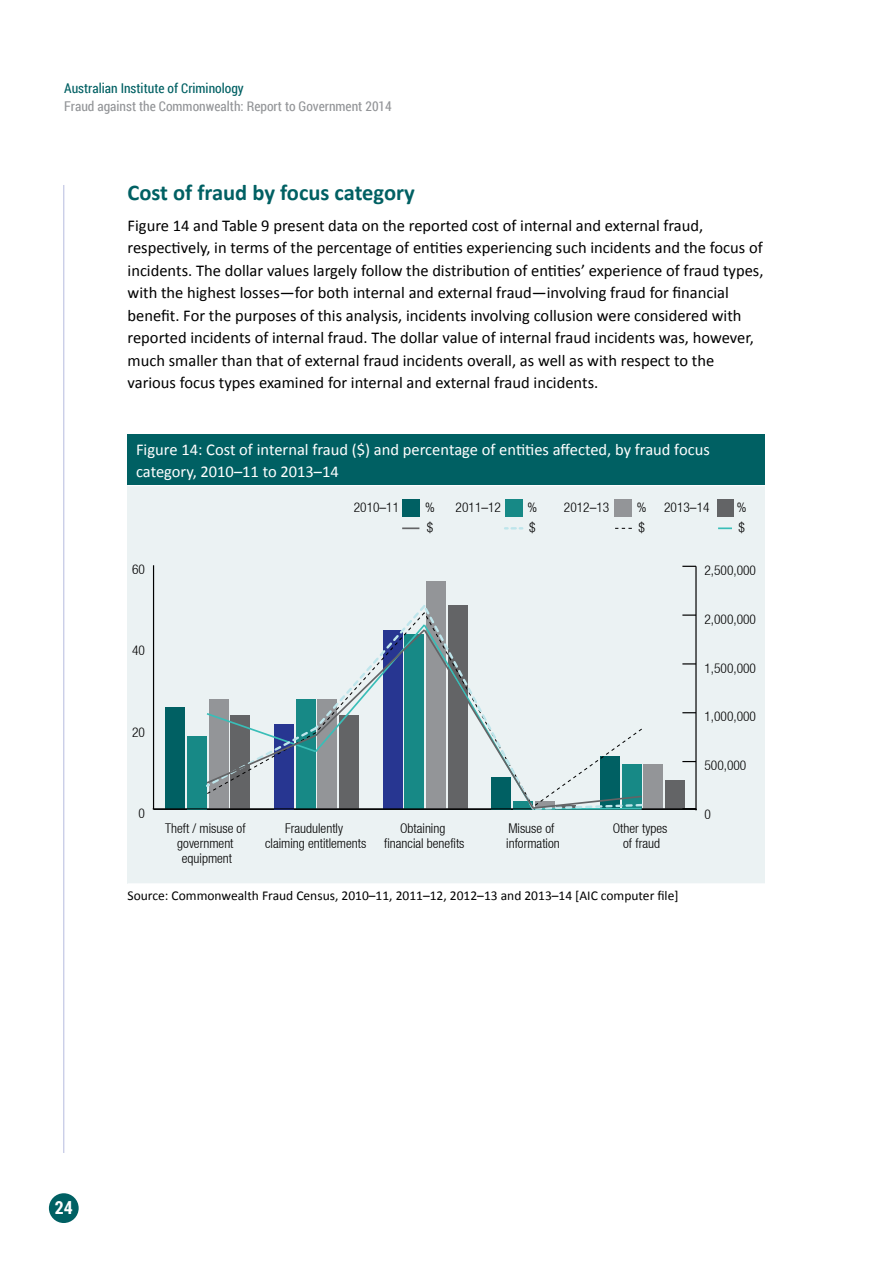
<style>
.page{position:relative;width:893px;height:1263px;background:#fff}
.page>*{position:absolute;margin:0;border:0;box-sizing:border-box;transform-origin:0 0}
.t1{font:700 22.5px "Calibri";color:#006063}
.t2{font:700 18px "Roboto Condensed";color:#fff}
.Body{font:16.5px/22.5px "Calibri";color:#000}
.Table_H1{font:16.5px/22.5px "Calibri";color:#fff}
.t3{font:300 condensed 13.5px/15.1px "Helvetica Neue LT";color:#000;text-align:center}
.Table_notes{font:13.5px "Calibri";color:#000}
.t4{font:13.5px "Roboto Condensed";color:#939598}
.t5{font:13.5px "Roboto Condensed";color:#006063}
</style>
<div class="page">
<hr style="left:63px;top:185px;width:1px;height:968px;background:#bbc0e1">
<div style="left:128px;top:434px;width:637px;height:52px;background:#006063"></div>
<div style="left:128px;top:486px;width:637px;height:398px;background:#ebf2f3"></div>
<hr style="left:128px;top:485px;width:637px;height:1px;background:#fff">
<hr style="left:128px;top:883px;width:637px;height:1px;background:#fff">
<hr style="left:153px;top:565px;width:1px;height:244px;background:#000">
<div style="left:717px;top:499px;width:17px;height:17px;background:#636466"></div>
<div style="left:665px;top:780px;width:20px;height:29px;background:#636466"></div>
<div style="left:426px;top:581px;width:20px;height:228px;background:#939598"></div>
<div style="left:644px;top:765px;width:19px;height:44px;background:#939598"></div>
<div style="left:187px;top:736px;width:20px;height:73px;background:#178986"></div>
<div style="left:165px;top:708px;width:20px;height:101px;background:#006063"></div>
<hr style="left:153px;top:809px;width:543px;height:1px;background:#000">
<hr style="left:695px;top:566px;width:2px;height:244px;background:#000">
<svg style="left:682px;top:808px;width:13px;height:1px"></svg>
<svg style="left:682px;top:761px;width:13px;height:1px"></svg>
<svg style="left:682px;top:712px;width:14px;height:1px"></svg>
<svg style="left:682px;top:663px;width:14px;height:1px"></svg>
<svg style="left:682px;top:614px;width:14px;height:2px"></svg>
<svg style="left:682px;top:566px;width:14px;height:1px"></svg>
<svg style="left:718px;top:527px;width:14px;height:2px"></svg>
<svg style="left:204px;top:605px;width:440px;height:205px"></svg>
<div style="left:402px;top:499px;width:17px;height:17px;background:#006063"></div>
<div style="left:505px;top:499px;width:17px;height:17px;background:#178986"></div>
<div style="left:615px;top:499px;width:17px;height:17px;background:#939598"></div>
<svg style="left:615px;top:528px;width:17px;height:1px"></svg>
<svg style="left:402px;top:527px;width:17px;height:2px"></svg>
<svg style="left:505px;top:527px;width:17px;height:2px"></svg>
<div style="left:49px;top:1193px;width:30px;height:30px;background:#006063;border-radius:50%"></div>
<p class="t5" style="left:64px;top:79px;width:181px">Australian Institute of Criminology</p>
<p class="t4" style="left:64px;top:97px;width:329px">Fraud against the Commonwealth: Report to Government 2014</p>
<h2 class="t1" style="left:128px;top:176px;width:289px">Cost of fraud by focus category</h2>
<p class="Body" style="left:128px;top:214px;width:637px">Figure 14 and Table 9 present data on the reported cost of internal and external fraud, respectively, in terms of the percentage of entities experiencing such incidents and the focus of incidents. The dollar values largely follow the distribution of entities’ experience of fraud types, with the highest losses—for both internal and external fraud—involving fraud for financial benefit. For the purposes of this analysis, incidents involving collusion were considered with reported incidents of internal fraud. The dollar value of internal fraud incidents was, however, much smaller than that of external fraud incidents overall, as well as with respect to the various focus types examined for internal and external fraud incidents.</p>
<p class="Table_H1" style="left:136px;top:437px;width:575px">Figure 14: Cost of internal fraud ($) and percentage of entities affected, by fraud focus category, 2010–11 to 2013–14</p>
<p class="t3" style="left:132px;top:561px;width:14px">60</p>
<p class="t3" style="left:132px;top:643px;width:14px">40</p>
<p class="t3" style="left:132px;top:724px;width:14px">20</p>
<p class="t3" style="left:139px;top:805px;width:8px">0</p>
<p class="t3" style="left:165px;top:820px;width:82px">Theft / misuse of government equipment</p>
<p class="t3" style="left:354px;top:500px;width:47px">2010–11</p>
<p class="t3" style="left:425px;top:500px;width:11px">%</p>
<p class="t3" style="left:456px;top:500px;width:47px">2011–12</p>
<p class="t3" style="left:564px;top:500px;width:47px">2012–13</p>
<p class="t3" style="left:427px;top:519px;width:8px">$</p>
<p class="t3" style="left:528px;top:498px;width:11px;line-height:19.4px;text-align:left">% $</p>
<p class="t3" style="left:637px;top:498px;width:11px;line-height:19.4px;text-align:left">% $</p>
<p class="t3" style="left:664px;top:500px;width:47px">2013–14</p>
<p class="t3" style="left:737px;top:498px;width:11px;line-height:19.4px;text-align:left">% $</p>
<p class="t3" style="left:704px;top:562px;width:53px">2,500,000</p>
<p class="t3" style="left:704px;top:611px;width:53px">2,000,000</p>
<p class="t3" style="left:704px;top:660px;width:53px">1,500,000</p>
<p class="t3" style="left:704px;top:709px;width:53px">1,000,000</p>
<p class="t3" style="left:704px;top:758px;width:43px">500,000</p>
<p class="t3" style="left:265px;top:820px;width:103px">Fraudulently<br>claiming entitlements</p>
<p class="t3" style="left:384px;top:820px;width:82px">Obtaining financial benefits</p>
<p class="t3" style="left:506px;top:820px;width:55px;text-align:left">Misuse of information</p>
<p class="t3" style="left:613px;top:820px;width:56px">Other types of fraud</p>
<p class="t3" style="left:704px;top:806px;width:8px">0</p>
<p class="Table_notes" style="left:128px;top:886px;width:552px">Source: Commonwealth Fraud Census, 2010–11, 2011–12, 2012–13 and 2013–14 [AIC computer file]</p>
<p class="t2" style="left:55px;top:1194px;width:19px">24</p>
</div>
